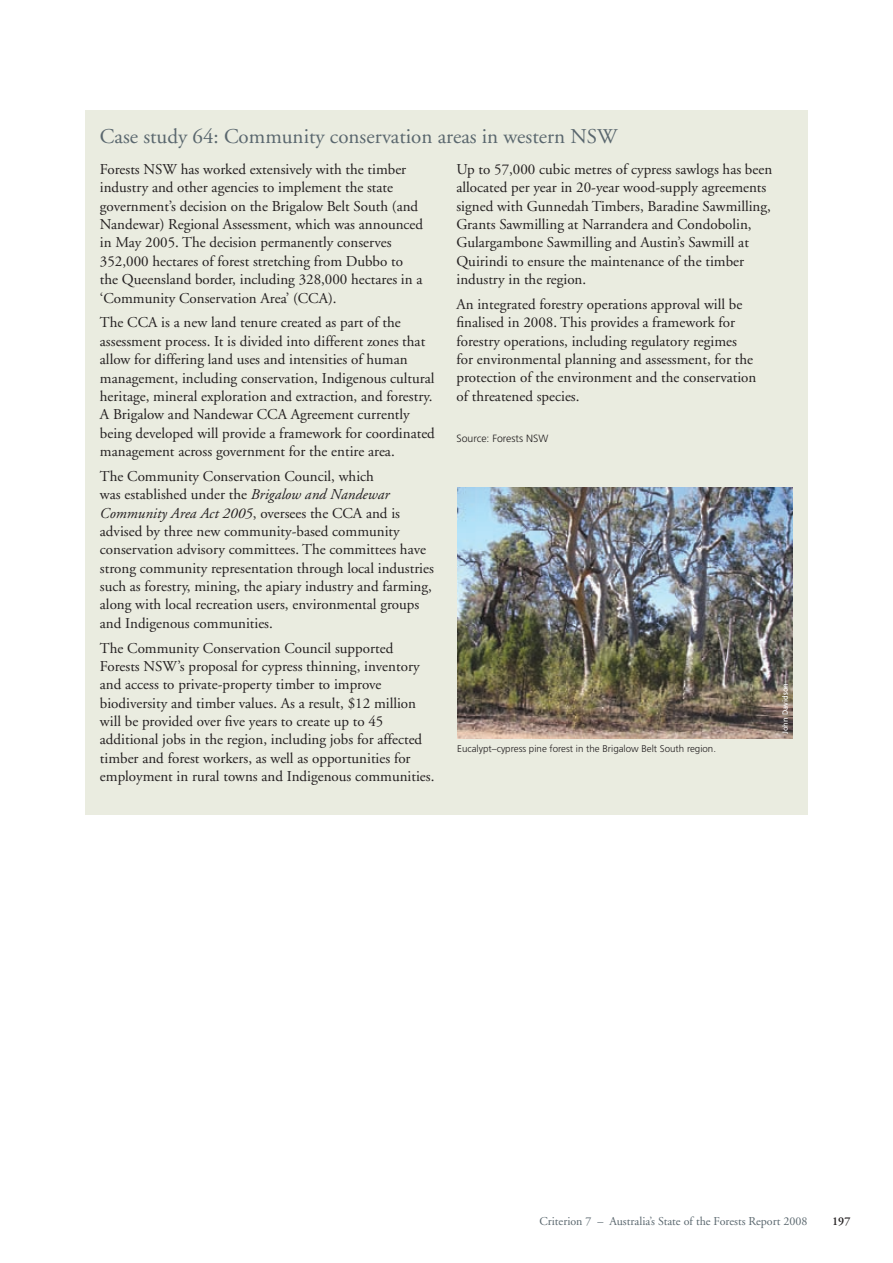
<style>
.page{position:relative;width:893px;height:1263px;background:#fff}
.page>*{position:absolute;margin:0;border:0;box-sizing:border-box;transform-origin:0 0}
.t1{font:21px "Adobe Garamond";color:#5a676e}
.t2{font:15px/18.3px "Adobe Garamond";color:#231f20}
.t3{font:12px "Adobe Garamond";color:#5a676e}
.t4{font:600 12px "Adobe Garamond";color:#231f20}
.t5{font:300 10.5px "Frutiger";color:#231f20}
.t6{font:300 9.75px "Frutiger";color:#231f20}
.t7{font:7.5px "Frutiger";color:#fff}
.s1{font-style:italic}
</style>
<div class="page">
<div style="left:85px;top:111px;width:723px;height:704px;background:#eaece0"></div>
<img style="left:457px;top:488px;width:335px;height:250px">
<h1 class="t1" style="left:100px;top:125px;width:519px">Case study 64: Community conservation areas in western NSW</h1>
<p class="t2" style="left:100px;top:160px;width:325px">Forests NSW has worked extensively with the timber industry and other agencies to implement the state government’s decision on the Brigalow Belt South (and Nandewar) Regional Assessment, which was announced in May 2005. The decision permanently conserves 352,000 hectares of forest stretching from Dubbo to the Queensland border, including 328,000 hectares in a ‘Community Conservation Area’ (CCA).</p>
<p class="t2" style="left:100px;top:314px;width:336px">The CCA is a new land tenure created as part of the assessment process. It is divided into different zones that allow for differing land uses and intensities of human management, including conservation, Indigenous cultural heritage, mineral exploration and extraction, and forestry.<br>A Brigalow and Nandewar CCA Agreement currently being developed will provide a framework for coordinated management across government for the entire area.</p>
<p class="t2" style="left:100px;top:467px;width:336px">The Community Conservation Council, which<br>was established under the <span class="s1">Brigalow and Nandewar Community Area Act 2005</span>, oversees the CCA and is advised by three new community-based community conservation advisory committees. The committees have strong community representation through local industries such as forestry, mining, the apiary industry and farming, along with local recreation users, environmental groups and Indigenous communities.</p>
<p class="t2" style="left:100px;top:639px;width:336px">The Community Conservation Council supported Forests NSW’s proposal for cypress thinning, inventory and access to private-property timber to improve biodiversity and timber values. As a result, $12 million will be provided over five years to create up to 45 additional jobs in the region, including jobs for affected timber and forest workers, as well as opportunities for employment in rural towns and Indigenous communities.</p>
<p class="t2" style="left:456px;top:160px;width:317px">Up to 57,000 cubic metres of cypress sawlogs has been allocated per year in 20-year wood-supply agreements signed with Gunnedah Timbers, Baradine Sawmilling, Grants Sawmilling at Narrandera and Condobolin, Gulargambone Sawmilling and Austin’s Sawmill at Quirindi to ensure the maintenance of the timber industry in the region.</p>
<p class="t2" style="left:456px;top:295px;width:301px">An integrated forestry operations approval will be finalised in 2008. This provides a framework for forestry operations, including regulatory regimes for environmental planning and assessment, for the protection of the environment and the conservation of threatened species.</p>
<p class="t5" style="left:456px;top:433px;width:93px">Source: Forests NSW</p>
<p class="t6" style="left:457px;top:743px;width:260px">Eucalypt–cypress pine forest in the Brigalow Belt South region.</p>
<p class="t7" style="left:781px;top:734px;width:52px;rotate:-90deg">John Davidson</p>
<p class="t3" style="left:540px;top:1215px;width:269px">Criterion 7 – Australia’s State of the Forests Report 2008</p>
<p class="t4" style="left:832px;top:1214px;width:20px">197</p>
</div>
